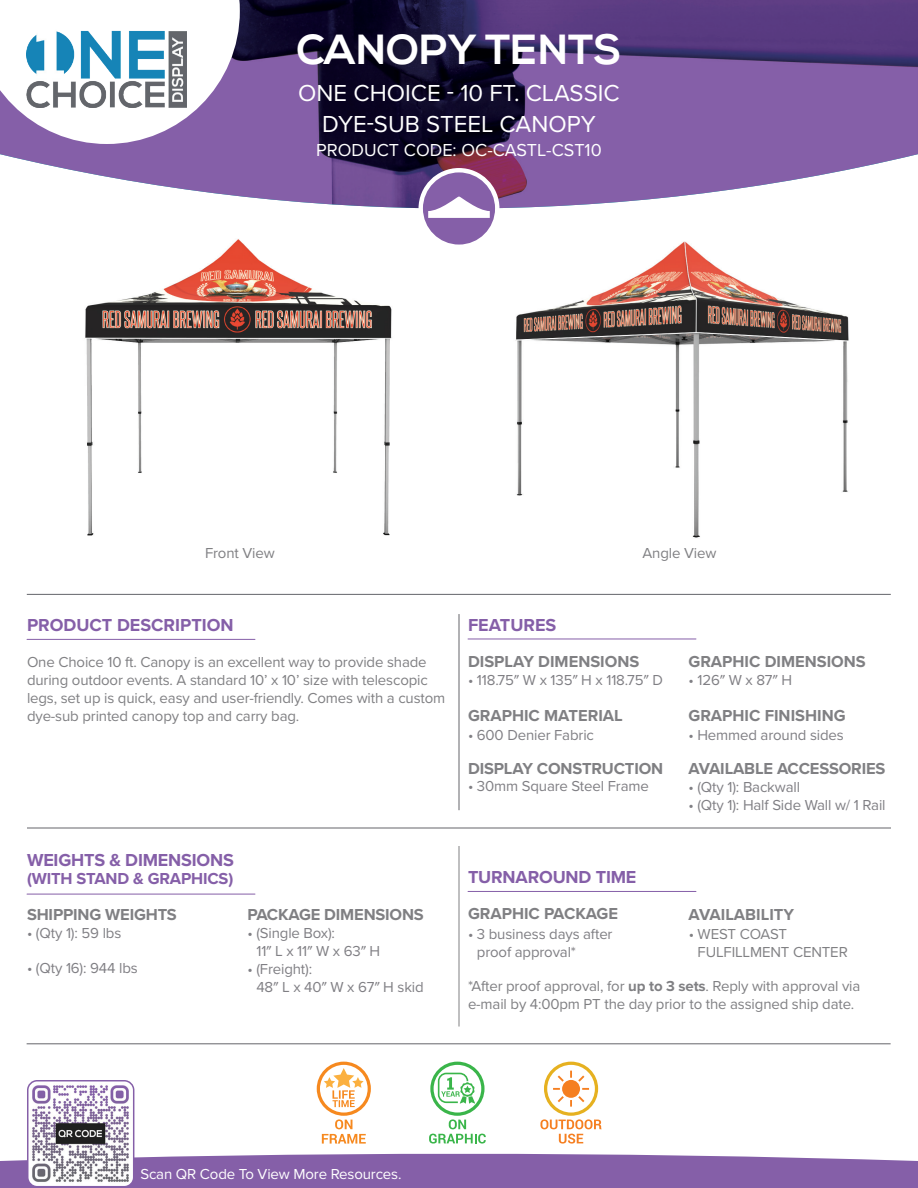
<style>
.page{position:relative;width:918px;height:1188px;background:#fff}
.page>*{position:absolute;margin:0;border:0;box-sizing:border-box;transform-origin:0 0}
.t1{font:700 42px "Nexa";color:#fff}
.t2{font:24px/31.2px "Proxima Nova";color:#fff;text-align:center}
.t3{font:700 18px "Proxima Nova";letter-spacing:-.01em;color:#855fa8}
.t4{font:18px "Proxima Nova";color:#fff}
.t5{font:700 16.5px "Proxima Nova";color:#808083}
.t6{font:700 16.5px "Proxima Nova";letter-spacing:-.01em;color:#855fa8}
.t7{font:15px/18px "Proxima Nova";letter-spacing:-.01em;color:#808083}
.t8{font:15px/18px "Proxima Nova";letter-spacing:-.01em;color:#807f84}
.t9{font:15px "Proxima Nova";letter-spacing:-.01em;color:#fff}
.s1{font-weight:700}
</style>
<div class="page">
<img style="left:0;top:0;width:918px;height:209px">
<svg style="left:0;top:0;width:240px;height:144px"></svg>
<img style="left:27px;top:27px;width:160px;height:81px">
<svg style="left:419px;top:168px;width:80px;height:77px"></svg>
<hr style="left:459px;top:614px;width:1px;height:196px;background:#64656a">
<hr style="left:459px;top:846px;width:1px;height:181px;background:#808083">
<hr style="left:27px;top:594px;width:864px;height:1px;background:#64656a">
<hr style="left:27px;top:828px;width:864px;height:1px;background:#64656a">
<hr style="left:27px;top:1044px;width:864px;height:1px;background:#64656a">
<hr style="left:27px;top:639px;width:228px;height:1px;background:#855fa8">
<hr style="left:468px;top:639px;width:228px;height:1px;background:#855fa8">
<hr style="left:27px;top:894px;width:228px;height:1px;background:#855fa8">
<hr style="left:468px;top:891px;width:228px;height:1px;background:#855fa8">
<svg style="left:0;top:1151px;width:918px;height:37px;background:#9574b3"></svg>
<img style="left:28px;top:1083px;width:106px;height:104px">
<div style="left:27px;top:1080px;width:107px;height:107px;border:2px solid #855fa8;border-radius:9px"></div>
<svg style="left:429px;top:1062px;width:57px;height:82px"></svg>
<svg style="left:317px;top:1062px;width:54px;height:82px"></svg>
<svg style="left:540px;top:1062px;width:62px;height:82px"></svg>
<div style="left:562px;top:1080px;width:18px;height:18px;background:#f57f21;border-radius:50%"></div>
<img style="left:84px;top:239px;width:308px;height:297px">
<img style="left:515px;top:241px;width:334px;height:297px">
<h1 class="t1" style="left:296px;top:26px;width:327px">CANOPY TENTS</h1>
<h2 class="t2" style="left:298px;top:76px;width:323px">ONE CHOICE - 10 FT. CLASSIC<br>DYE-SUB STEEL CANOPY</h2>
<p class="t4" style="left:316px;top:137px;width:287px">PRODUCT CODE: OC-CASTL-CST10</p>
<p class="t7" style="left:205px;top:543px;width:71px">Front View</p>
<p class="t7" style="left:643px;top:543px;width:75px">Angle View</p>
<p class="t3" style="left:27px;top:611px;width:208px">PRODUCT DESCRIPTION</p>
<p class="t7" style="left:27px;top:652px;width:420px">One Choice 10 ft. Canopy is an excellent way to provide shade during outdoor events. A standard 10’ x 10’ size with telescopic legs, set up is quick, easy and user-friendly. Comes with a custom dye-sub printed canopy top and carry bag.</p>
<p class="t3" style="left:27px;top:846px;width:208px">WEIGHTS &amp; DIMENSIONS</p>
<p class="t6" style="left:27px;top:866px;width:208px">(WITH STAND &amp; GRAPHICS)</p>
<p class="t5" style="left:27px;top:902px;width:151px">SHIPPING WEIGHTS</p>
<p class="t5" style="left:247px;top:902px;width:178px">PACKAGE DIMENSIONS</p>
<p class="t8" style="left:27px;top:923px;width:96px">• (Qty 1): 59 lbs</p>
<p class="t8" style="left:27px;top:958px;width:112px">• (Qty 16): 944 lbs</p>
<p class="t8" style="left:256px;top:923px;width:125px;text-indent:-9px">• (Single Box):<br>11″ L x 11″ W x 63″ H</p>
<p class="t8" style="left:256px;top:959px;width:169px;text-indent:-9px">• (Freight):<br>48″ L x 40″ W x 67″ H skid</p>
<p class="t3" style="left:468px;top:611px;width:90px">FEATURES</p>
<p class="t5" style="left:468px;top:649px;width:173px">DISPLAY DIMENSIONS</p>
<p class="t5" style="left:689px;top:649px;width:179px">GRAPHIC DIMENSIONS</p>
<p class="t8" style="left:468px;top:670px;width:196px">• 118.75″ W x 135″ H x 118.75″ D</p>
<p class="t8" style="left:688px;top:670px;width:105px">• 126″ W x 87″ H</p>
<p class="t5" style="left:468px;top:703px;width:156px">GRAPHIC MATERIAL</p>
<p class="t5" style="left:689px;top:703px;width:159px">GRAPHIC FINISHING</p>
<p class="t8" style="left:468px;top:725px;width:127px">• 600 Denier Fabric</p>
<p class="t8" style="left:688px;top:725px;width:157px">• Hemmed around sides</p>
<p class="t5" style="left:468px;top:756px;width:197px">DISPLAY CONSTRUCTION</p>
<p class="t5" style="left:688px;top:756px;width:198px">AVAILABLE ACCESSORIES</p>
<p class="t8" style="left:468px;top:776px;width:182px">• 30mm Square Steel Frame</p>
<p class="t8" style="left:688px;top:778px;width:113px">• (Qty 1): Backwall</p>
<p class="t8" style="left:688px;top:796px;width:199px">• (Qty 1): Half Side Wall w/ 1 Rail</p>
<p class="t3" style="left:468px;top:864px;width:170px">TURNAROUND TIME</p>
<p class="t5" style="left:468px;top:902px;width:152px">GRAPHIC PACKAGE</p>
<p class="t5" style="left:689px;top:902px;width:107px">AVAILABILITY</p>
<p class="t8" style="left:477px;top:924px;width:137px;text-indent:-9px">• 3 business days after proof approval*</p>
<p class="t7" style="left:698px;top:924px;width:152px;text-indent:-9px">• WEST COAST<br>FULFILLMENT CENTER</p>
<p class="t7" style="left:468px;top:977px;width:394px">*After proof approval, for <span class="s1">up to 3 sets</span>. Reply with approval via e-mail by 4:00pm PT the day prior to the assigned ship date.</p>
<p class="t9" style="left:140px;top:1163px;width:263px">Scan QR Code To View More Resources.</p>
</div>
